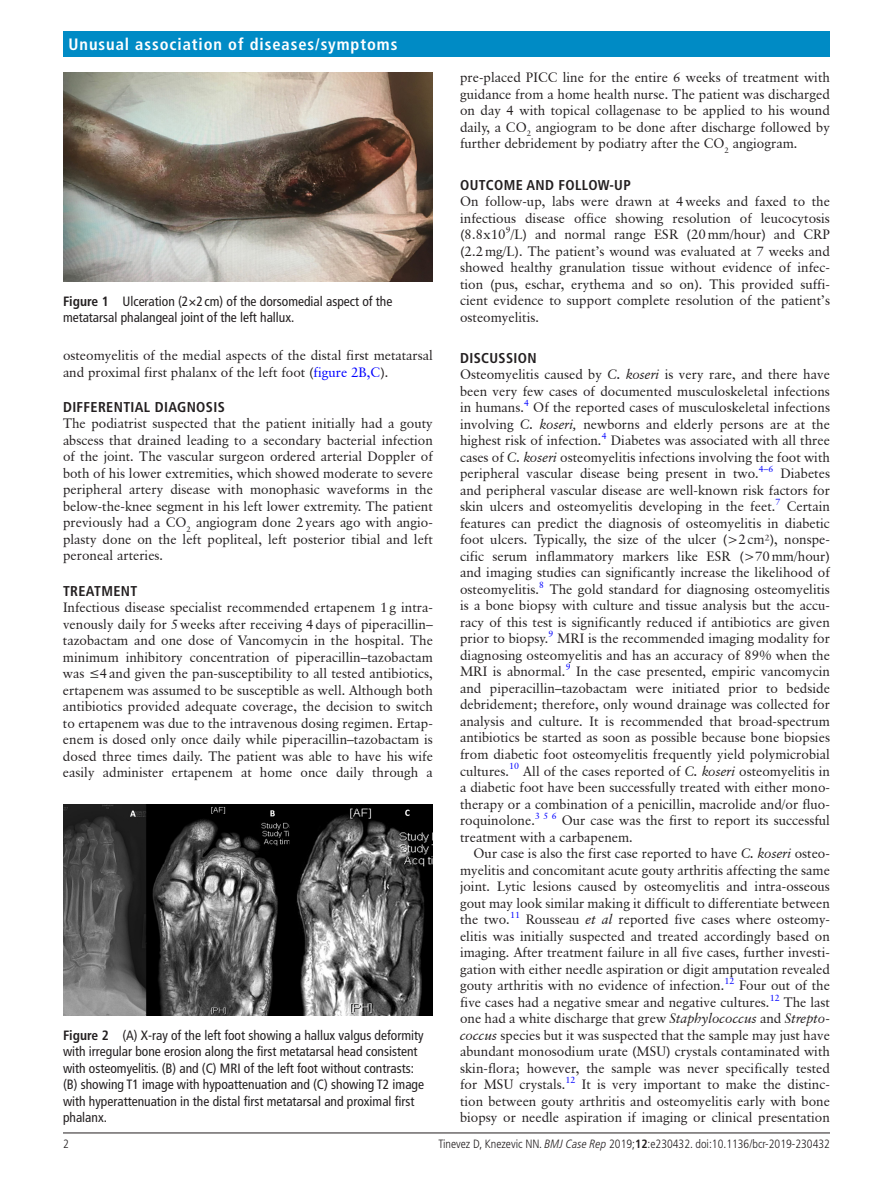
<style>
.page{position:relative;width:893px;height:1191px;background:#fff}
.page>*{position:absolute;margin:0;border:0;box-sizing:border-box;transform-origin:0 0}
.t1{font:700 condensed 16.5px "Frutiger LT Pro";letter-spacing:.055em;color:#fff}
.t2{font:700 condensed 14.25px "Frutiger LT Pro";letter-spacing:.025em;color:#231f20}
.t3{font:13.5px/16.5px "Classical Garamond BT";color:#231f20;text-align:justify}
.t4{font:condensed 13.5px/16.5px "Frutiger LT Pro";color:#231f20}
.t5{font:300 condensed 12px "Frutiger LT Pro";color:#231f20}
.s1{font-weight:700}
.s2{color:#00f}
.s3{font-style:italic}
</style>
<div class="page">
<hr style="left:63px;top:1132px;width:767px;height:1px;background:#231f20">
<div style="left:63px;top:31px;width:767px;height:25px;background:#008bc5"></div>
<img style="left:63px;top:72px;width:370px;height:210px">
<img style="left:63px;top:804px;width:370px;height:211px">
<p class="t1" style="left:69px;top:34px;width:330px">UNUSUAL ASSOCIATION OF DISEASES/SYMPTOMS</p>
<p class="t4" style="left:63px;top:293px;width:331px"><span class="s1">FIGURE 1</span> Ulceration (2×2 cm) of the dorsomedial aspect of the metatarsal phalangeal joint of the left hallux.</p>
<p class="t3" style="left:63px;top:347px;width:371px">osteomyelitis of the medial aspects of the distal first metatarsal and proximal first phalanx of the left foot (<span class="s2">figure 2B,C</span>).</p>
<p class="t2" style="left:63px;top:398px;width:162px">DIFFERENTIAL DIAGNOSIS</p>
<p class="t3" style="left:63px;top:415px;width:371px">The podiatrist suspected that the patient initially had a gouty abscess that drained leading to a secondary bacterial infection of the joint. The vascular surgeon ordered arterial Doppler of both of his lower extremities, which showed moderate to severe peripheral artery disease with monophasic waveforms in the below-the-knee segment in his left lower extremity. The patient previously had a CO<sub>2</sub> angiogram done 2years ago with angio&shy;plasty done on the left popliteal, left posterior tibial and left peroneal arteries.</p>
<p class="t2" style="left:63px;top:582px;width:74px">TREATMENT</p>
<p class="t3" style="left:63px;top:599px;width:371px">Infectious disease specialist recommended ertapenem 1g intra&shy;venously daily for 5weeks after receiving 4days of piperacillin– tazobactam and one dose of Vancomycin in the hospital. The minimum inhibitory concentration of piperacillin–tazobactam was ≤4and given the pan-susceptibility to all tested antibiotics, ertapenem was assumed to be susceptible as well. Although both antibiotics provided adequate coverage, the decision to switch to ertapenem was due to the intravenous dosing regimen. Ertap&shy;enem is dosed only once daily while piperacillin–tazobactam is dosed three times daily. The patient was able to have his wife easily administer ertapenem at home once daily through a</p>
<p class="t4" style="left:63px;top:1026px;width:363px"><span class="s1">FIGURE 2</span> (A) X-ray of the left foot showing a hallux valgus deformity with irregular bone erosion along the first metatarsal head consistent with osteomyelitis. (B) and (C) MRI of the left foot without contrasts: (B) showing T1 image with hypoattenuation and (C) showing T2 image with hyperattenuation in the distal first metatarsal and proximal first phalanx.</p>
<p class="t3" style="left:460px;top:69px;width:371px">pre-placed PICC line for the entire 6 weeks of treatment with guidance from a home health nurse. The patient was discharged on day 4 with topical collagenase to be applied to his wound daily, a CO<sub>2</sub> angiogram to be done after discharge followed by further debridement by podiatry after the CO<sub>2</sub> angiogram.</p>
<p class="t2" style="left:460px;top:176px;width:172px">OUTCOME AND FOLLOW-UP</p>
<p class="t3" style="left:460px;top:193px;width:371px">On follow-up, labs were drawn at 4weeks and faxed to the infectious disease office showing resolution of leucocytosis (8.8x10<sup>9</sup>/L) and normal range ESR (20mm/hour) and CRP (2.2mg/L). The patient’s wound was evaluated at 7 weeks and showed healthy granulation tissue without evidence of infec&shy;tion (pus, eschar, erythema and so on). This provided suffi&shy;cient evidence to support complete resolution of the patient’s osteomyelitis.</p>
<p class="t2" style="left:460px;top:349px;width:78px">DISCUSSION</p>
<p class="t3" style="left:460px;top:366px;width:371px">Osteomyelitis caused by <span class="s3">C. koseri</span> is very rare, and there have been very few cases of documented musculoskeletal infections in humans.<sup>4</sup> Of the reported cases of musculoskeletal infections involving <span class="s3">C. koseri,</span> newborns and elderly persons are at the highest risk of infection.<sup>4</sup> Diabetes was associated with all three cases of <span class="s3">C. koseri</span> osteomyelitis infections involving the foot with peripheral vascular disease being present in two.<sup>4–6</sup></p>
<p class="t3" style="left:460px;top:465px;width:371px;text-indent:320px">Diabetes and peripheral vascular disease are well-known risk factors for skin ulcers and osteomyelitis developing in the feet.<sup>7</sup></p>
<p class="t3" style="left:460px;top:498px;width:371px;text-indent:327px">Certain features can predict the diagnosis of osteomyelitis in diabetic foot ulcers. Typically, the size of the ulcer (&gt;2cm²), nonspe&shy;cific serum inflammatory markers like ESR (&gt;70mm/hour) and imaging studies can significantly increase the likelihood of osteomyelitis.<sup>8</sup> The gold standard for diagnosing osteomyelitis is a bone biopsy with culture and tissue analysis but the accu&shy;racy of this test is significantly reduced if antibiotics are given prior to biopsy.<sup>9</sup> MRI is the recommended imaging modality for diagnosing osteomyelitis and has an accuracy of 89% when the MRI is abnormal.<sup>9</sup> In the case presented, empiric vancomycin and piperacillin–tazobactam were initiated prior to bedside debridement; therefore, only wound drainage was collected for analysis and culture. It is recommended that broad-spectrum antibiotics be started as soon as possible because bone biopsies from diabetic foot osteomyelitis frequently yield polymicrobial cultures.<sup>10</sup> All of the cases reported of <span class="s3">C. koseri</span> osteomyelitis in a diabetic foot have been successfully treated with either mono&shy;therapy or a combination of a penicillin, macrolide and/or fluo&shy;roquinolone.<sup>3</sup> <sup>5</sup> <sup>6</sup> Our case was the first to report its successful treatment with a carbapenem.</p>
<p class="t3" style="left:460px;top:845px;width:371px;text-indent:14px">Our case is also the first case reported to have <span class="s3">C. koseri</span> osteo&shy;myelitis and concomitant acute gouty arthritis affecting the same joint. Lytic lesions caused by osteomyelitis and intra-osseous gout may look similar making it difficult to differentiate between the two.<sup>11</sup> Rousseau <span class="s3">et al</span> reported five cases where osteomy&shy;elitis was initially suspected and treated accordingly based on imaging. After treatment failure in all five cases, further investi&shy;gation with either needle aspiration or digit amputation revealed gouty arthritis with no evidence of infection.<sup>12</sup> Four out of the five cases had a negative smear and negative cultures.<sup>12</sup> The last one had a white discharge that grew <span class="s3">Staphylococcus</span> and <span class="s3">Strepto&shy;coccus</span> species but it was suspected that the sample may just have abundant monosodium urate (MSU) crystals contaminated with skin-flora; however, the sample was never specifically tested for MSU crystals.<sup>12</sup> It is very important to make the distinc&shy;tion between gouty arthritis and osteomyelitis early with bone biopsy or needle aspiration if imaging or clinical presentation</p>
<p class="t5" style="left:63px;top:1136px;width:7px">2</p>
<p class="t5" style="left:438px;top:1136px;width:393px">Tinevez D, Knezevic NN. <span class="s3">BMJ Case Rep</span> 2019;<span class="s1">12</span>:e230432. doi:10.1136/bcr-2019-230432</p>
</div>
